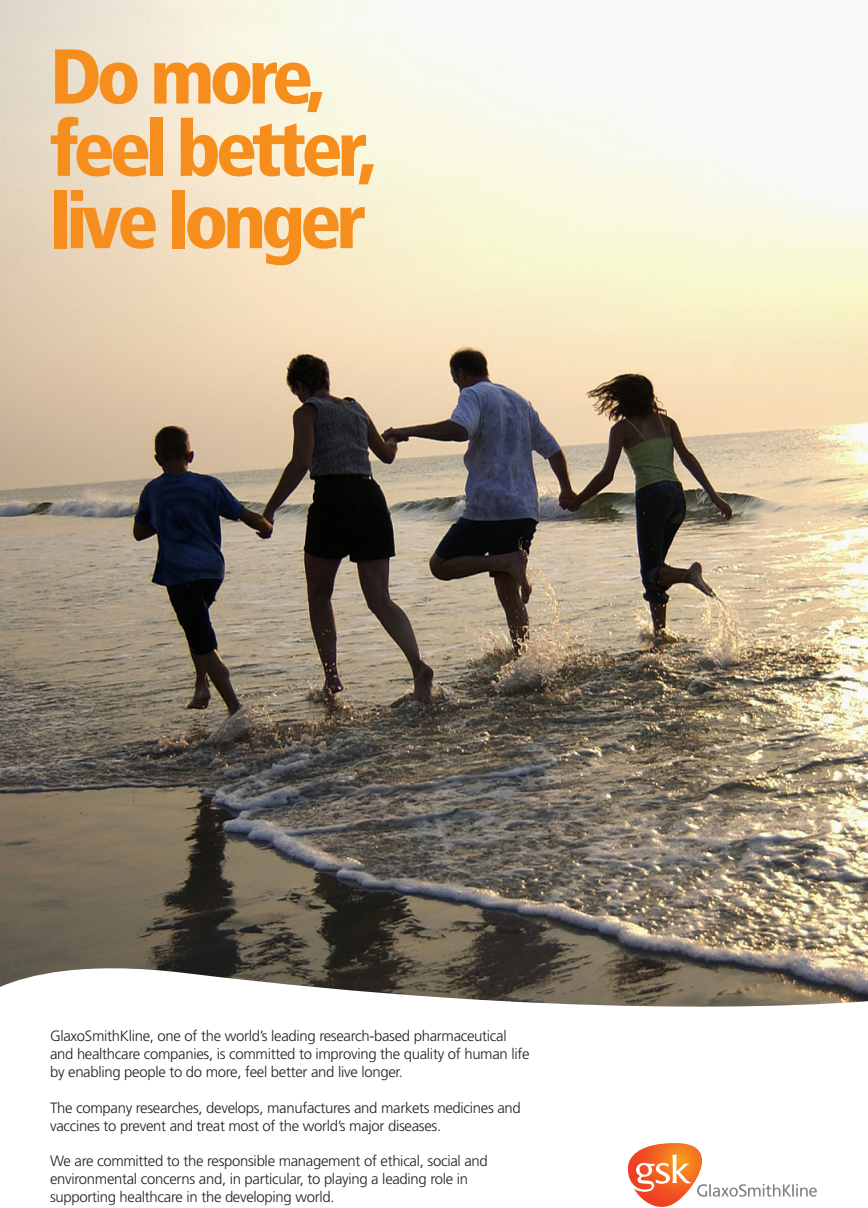
<style>
.page{position:relative;width:868px;height:1208px;background:#fff}
.page>*{position:absolute;margin:0;border:0;box-sizing:border-box;transform-origin:0 0}
.t1{font:900 condensed 77.4px/72.3px "Frutiger";letter-spacing:-.07em;color:#f68e1e}
.t2{font:300 14.85px/17.9px "Frutiger";letter-spacing:-.02em;color:#231f20}
.X_Footer_Left{font:13.5px "Impact";color:#231f20;scale:1.3 1}
</style>
<div class="page">
<img style="left:0;top:0;width:867px;height:1007px">
<svg style="left:627px;top:1143px;width:189px;height:63px"></svg>
<p class="t1" style="left:50px;top:40px;width:329px">Do more, feel better, live longer</p>
<p class="t2" style="left:50px;top:1027px;width:481px">GlaxoSmithKline, one of the world’s leading research-based pharmaceutical and healthcare companies, is committed to improving the quality of human life by enabling people to do more, feel better and live longer.</p>
<p class="t2" style="left:50px;top:1098px;width:472px">The company researches, develops, manufactures and markets medicines and vaccines to prevent and treat most of the world’s major diseases.</p>
<p class="t2" style="left:50px;top:1152px;width:439px">We are committed to the responsible management of ethical, social and environmental concerns and, in particular, to playing a leading role in supporting healthcare in the developing world.</p>
<p class="X_Footer_Left" style="left:51px;top:1154px;width:264px">4 Mera: African Journal of Respiratory Medicine</p>
</div>
